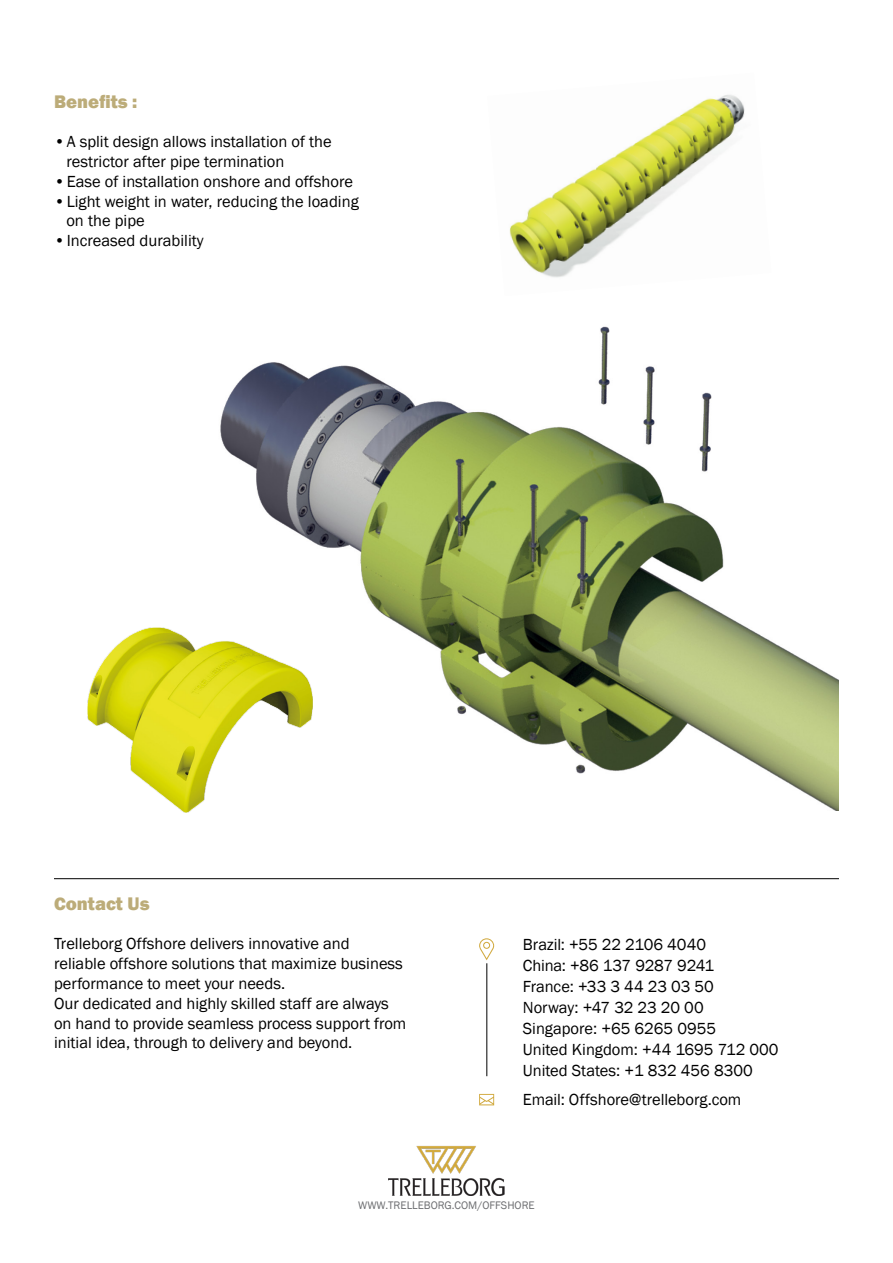
<style>
.page{position:relative;width:893px;height:1263px;background:#fff}
.page>*{position:absolute;margin:0;border:0;box-sizing:border-box;transform-origin:0 0}
.t1{font:800 18.75px "Franklin Gothic";color:#bcac79}
.t2{font:16.5px/19.8px "Franklin Gothic";color:#000}
.t3{font:11.25px "Franklin Gothic";color:#6d6e71}
</style>
<div class="page">
<img style="left:388px;top:1146px;width:117px;height:49px">
<img style="left:220px;top:326px;width:619px;height:484px">
<img style="left:509px;top:95px;width:236px;height:183px">
<img style="left:88px;top:628px;width:225px;height:184px">
<hr style="left:487px;top:963px;width:1px;height:113px;background:#000">
<svg style="left:479px;top:938px;width:15px;height:22px"></svg>
<svg style="left:479px;top:1094px;width:15px;height:11px"></svg>
<hr style="left:54px;top:878px;width:785px;height:1px;background:#000">
<p class="t1" style="left:54px;top:89px;width:85px">Benefits :</p>
<p class="t2" style="left:66px;top:132px;width:267px;text-indent:-12px">•A split design allows installation of the restrictor after pipe termination</p>
<p class="t2" style="left:54px;top:172px;width:301px">•Ease of installation onshore and offshore</p>
<p class="t2" style="left:66px;top:192px;width:294px;text-indent:-12px">•Light weight in water, reducing the loading on the pipe</p>
<p class="t2" style="left:54px;top:231px;width:151px">•Increased durability</p>
<p class="t1" style="left:54px;top:891px;width:97px">Contact Us</p>
<p class="t2" style="left:54px;top:934px;width:354px">Trelleborg Offshore delivers innovative and<br>reliable offshore solutions that maximize business performance to meet your needs.<br>Our dedicated and highly skilled staff are always on hand to provide seamless process support from initial idea, through to delivery and beyond.</p>
<p class="t2" style="left:523px;top:934px;width:257px;line-height:21px">Brazil: +55 22 2106 4040<br>China: +86 137 9287 9241<br>France: +33 3 44 23 03 50<br>Norway: +47 32 23 20 00<br>Singapore: +65 6265 0955<br>United Kingdom: +44 1695 712 000<br>United States: +1 832 456 8300</p>
<p class="t2" style="left:523px;top:1090px;width:220px">Email: Offshore@trelleborg.com</p>
<p class="t3" style="left:358px;top:1199px;width:178px">WWW.TRELLEBORG.COM/OFFSHORE</p>
</div>
